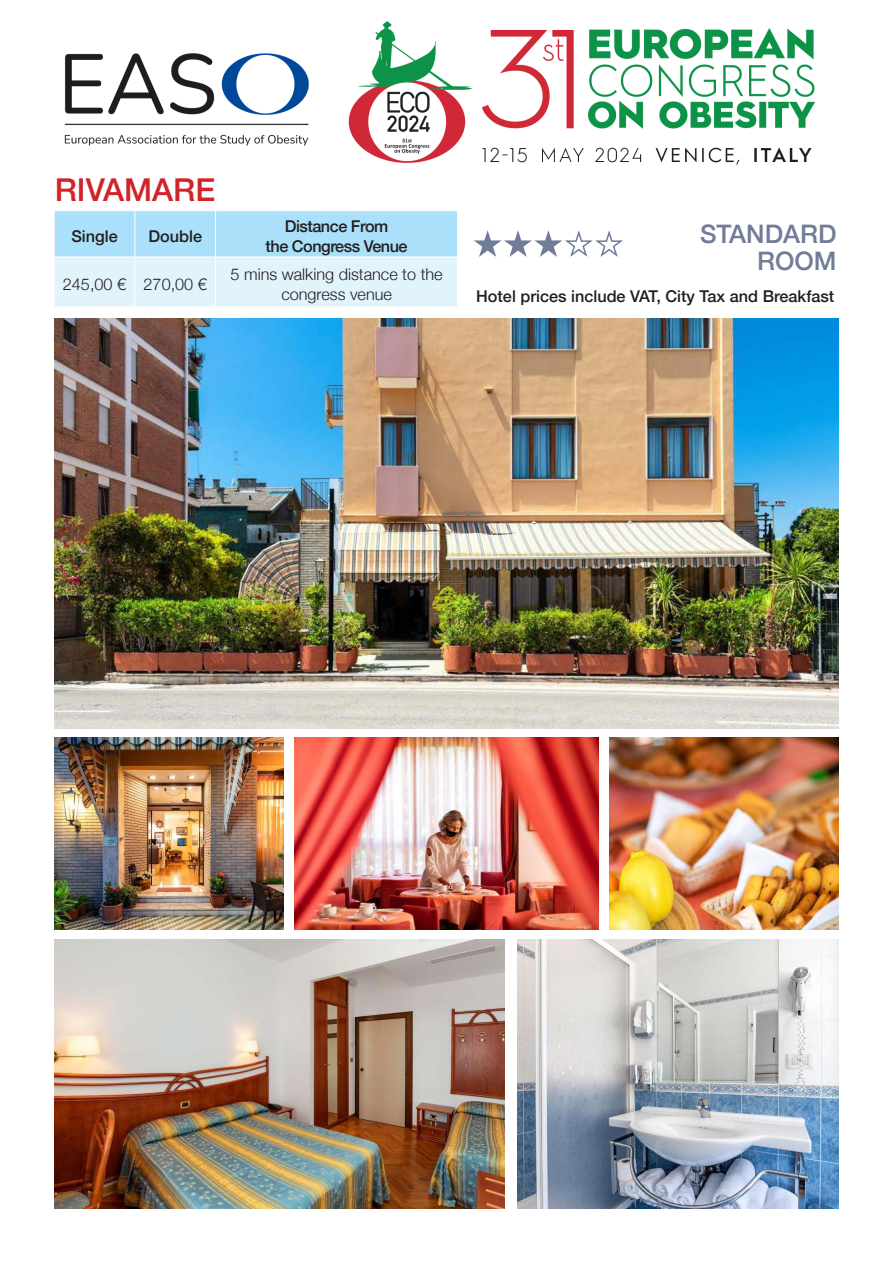
<style>
.page{position:relative;width:893px;height:1263px;background:#fff}
.page>*{position:absolute;margin:0;border:0;box-sizing:border-box;transform-origin:0 0}
.t1{font:500 31.5px "Helvetica Neue";color:#d1232a}
.t2{font:500 25.5px/27px "Helvetica Neue";color:#707c98;text-align:right}
.t3{font:500 16.2px "Helvetica Neue";color:#231f20}
.t4{font:300 16.2px/19.5px "Helvetica Neue";color:#231f20;text-align:center}
.t5{font:500 16.2px/19.5px "Helvetica Neue";letter-spacing:-.03em;color:#231f20;text-align:center}
</style>
<div class="page">
<img style="left:64px;top:21px;width:751px;height:144px">
<img style="left:54px;top:319px;width:785px;height:410px">
<img style="left:54px;top:737px;width:230px;height:192px">
<img style="left:609px;top:737px;width:230px;height:192px">
<img style="left:294px;top:737px;width:304px;height:192px">
<img style="left:54px;top:940px;width:450px;height:269px">
<img style="left:517px;top:940px;width:322px;height:269px">
<svg style="left:55px;top:211px;width:402px;height:96px;background:#c7eafa"></svg>
<hr style="left:135px;top:211px;width:1px;height:46px;background:#fff">
<hr style="left:215px;top:211px;width:1px;height:46px;background:#fff">
<hr style="left:54px;top:257px;width:81px;height:1px;background:#fff">
<hr style="left:135px;top:257px;width:81px;height:1px;background:#fff">
<hr style="left:135px;top:257px;width:1px;height:50px;background:#fff">
<hr style="left:216px;top:257px;width:242px;height:1px;background:#fff">
<hr style="left:215px;top:257px;width:1px;height:50px;background:#fff">
<svg style="left:474px;top:230px;width:149px;height:27px"></svg>
<h1 class="t1" style="left:55px;top:164px;width:162px">RIVAMARE</h1>
<p class="t3" style="left:71px;top:223px;width:48px">Single</p>
<p class="t3" style="left:148px;top:223px;width:55px">Double</p>
<p class="t5" style="left:266px;top:215px;width:144px">Distance From<br>the Congress Venue</p>
<p class="t4" style="left:63px;top:273px;width:145px">245,00 € 270,00 €</p>
<p class="t4" style="left:231px;top:263px;width:214px">5 mins walking distance to the congress venue</p>
<h2 class="t2" style="left:700px;top:219px;width:138px">STANDARD<br>ROOM</h2>
<p class="t3" style="left:476px;top:284px;width:360px">Hotel prices include VAT, City Tax and Breakfast</p>
</div>
